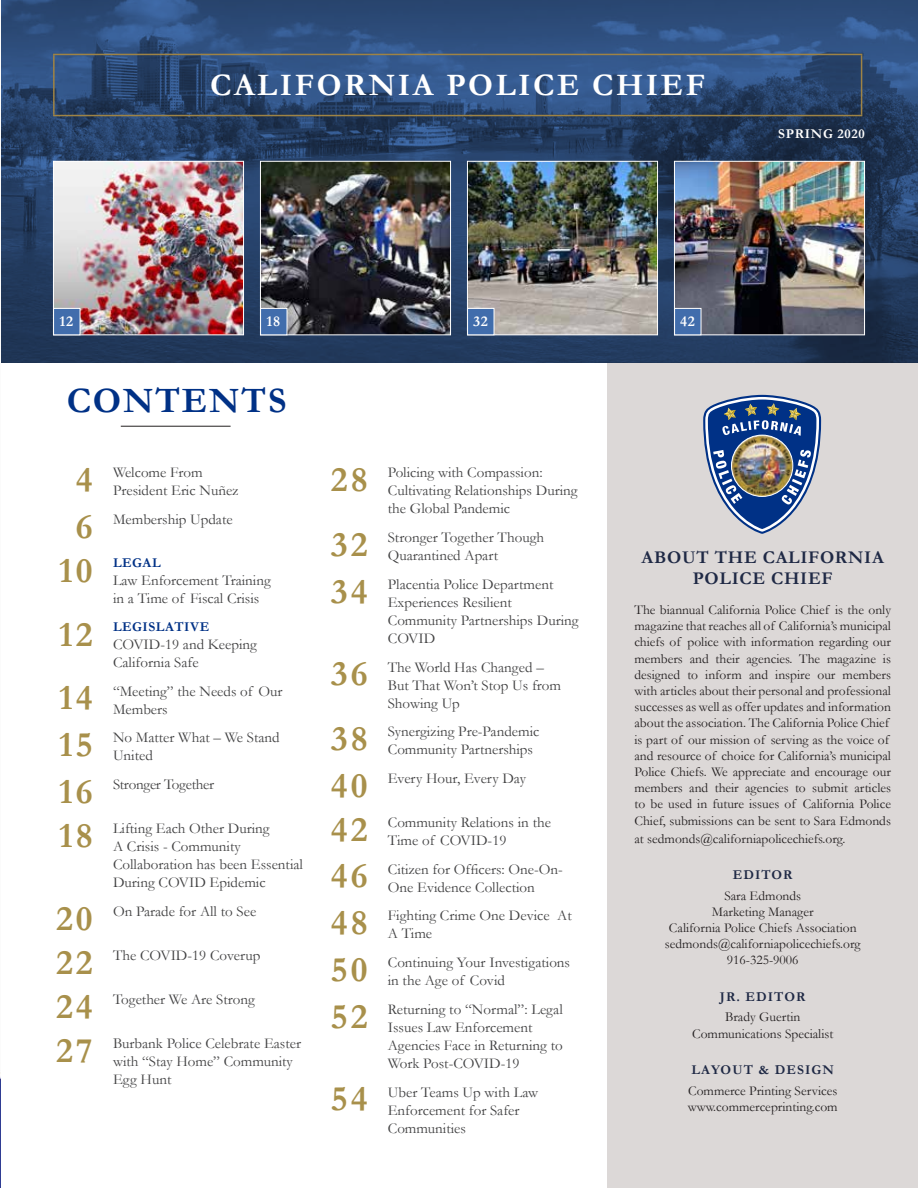
<style>
.page{position:relative;width:918px;height:1188px;background:#fff}
.page>*{position:absolute;margin:0;border:0;box-sizing:border-box;transform-origin:0 0}
.t1{font:700 36px "Garamond";letter-spacing:.08em;color:#a8904b}
.t2{font:700 36px "Garamond";letter-spacing:.05em;color:#003186}
.t3{font:700 31.5px "Garamond";letter-spacing:.08em;color:#fff}
.t4{font:700 18px/21.6px "Garamond";letter-spacing:.04em;color:#1f2945;text-align:center}
.t5{font:15px/18px "Garamond";color:#414142}
.t6{font:15px "Garamond";letter-spacing:-.02em;color:#414142}
.t7{font:700 15px "Garamond";letter-spacing:.05em;color:#fff}
.t8{font:13.5px/16.2px "Garamond";color:#231f20}
.t9{font:700 13.5px "Garamond";letter-spacing:.08em;color:#1f2945}
.t10{font:700 13.5px "Garamond";letter-spacing:.04em;color:#003186}
.t11{font:700 13.5px "Garamond";letter-spacing:.05em;color:#fff}
</style>
<div class="page">
<div style="left:608px;top:363px;width:310px;height:825px;background:#dcd8d7"></div>
<svg style="left:1px;top:0;width:917px;height:363px;background:#29456e"></svg>
<hr style="left:121px;top:426px;width:110px;height:1px;background:#231f20">
<img style="left:55px;top:163px;width:187px;height:170px">
<div style="left:53px;top:161px;width:191px;height:174px;border:1px solid #fff"></div>
<div style="left:53px;top:308px;width:27px;height:27px;background:#416dac;border:1px solid #fff"></div>
<hr style="left:53px;top:54px;width:809px;height:1px;background:#9f8344">
<hr style="left:53px;top:55px;width:2px;height:60px;background:#9f8344">
<hr style="left:861px;top:55px;width:1px;height:60px;background:#9f8344">
<hr style="left:53px;top:115px;width:809px;height:1px;background:#9f8344">
<img style="left:703px;top:395px;width:118px;height:139px">
<img style="left:0;top:1072px;width:1px;height:116px">
<img style="left:262px;top:163px;width:187px;height:170px">
<div style="left:260px;top:161px;width:191px;height:174px;border:1px solid #fff"></div>
<img style="left:469px;top:163px;width:187px;height:170px">
<div style="left:467px;top:161px;width:191px;height:174px;border:1px solid #fff"></div>
<img style="left:676px;top:163px;width:187px;height:170px">
<div style="left:674px;top:161px;width:191px;height:174px;border:1px solid #fff"></div>
<div style="left:260px;top:308px;width:27px;height:27px;background:#416dac;border:1px solid #fff"></div>
<div style="left:467px;top:308px;width:27px;height:27px;background:#416dac;border:1px solid #fff"></div>
<div style="left:674px;top:308px;width:27px;height:27px;background:#416dac;border:1px solid #fff"></div>
<p class="t7" style="left:60px;top:312px;width:15px">12</p>
<h2 class="t3" style="left:210px;top:67px;width:496px">CALIFORNIA POLICE CHIEF</h2>
<p class="t7" style="left:267px;top:312px;width:15px">18</p>
<p class="t7" style="left:473px;top:312px;width:16px">32</p>
<p class="t7" style="left:680px;top:312px;width:16px">42</p>
<h1 class="t2" style="left:67px;top:379px;width:221px">CONTENTS</h1>
<p class="t11" style="left:778px;top:126px;width:88px">SPRING 2020</p>
<h1 class="t1" style="left:76px;top:458px;width:18px">4</h1>
<p class="t5" style="left:113px;top:464px;width:127px">Welcome From<br>President Eric Nuñez</p>
<h1 class="t1" style="left:76px;top:505px;width:18px">6</h1>
<p class="t5" style="left:113px;top:510px;width:121px">Membership Update</p>
<h1 class="t1" style="left:59px;top:549px;width:36px">10</h1>
<p class="t10" style="left:113px;top:555px;width:49px">LEGAL</p>
<p class="t5" style="left:113px;top:571px;width:159px">Law Enforcement Training in a Time of Fiscal Crisis</p>
<h1 class="t1" style="left:59px;top:613px;width:36px">12</h1>
<p class="t10" style="left:113px;top:619px;width:98px">LEGISLATIVE</p>
<p class="t5" style="left:113px;top:635px;width:145px">COVID-19 and Keeping<br>California Safe</p>
<h1 class="t1" style="left:59px;top:677px;width:36px">14</h1>
<p class="t5" style="left:113px;top:682px;width:171px">“Meeting” the Needs of Our<br>Members</p>
<h1 class="t1" style="left:59px;top:723px;width:36px">15</h1>
<p class="t5" style="left:113px;top:728px;width:168px">No Matter What – We Stand<br>United</p>
<h1 class="t1" style="left:59px;top:770px;width:36px">16</h1>
<p class="t6" style="left:113px;top:775px;width:103px">Stronger Together</p>
<h1 class="t1" style="left:59px;top:814px;width:36px">18</h1>
<p class="t5" style="left:113px;top:819px;width:191px">Lifting Each Other During<br>A Crisis - Community<br>Collaboration has been Essential<br>During COVID Epidemic</p>
<h1 class="t1" style="left:56px;top:897px;width:38px">20</h1>
<p class="t5" style="left:113px;top:902px;width:145px">On Parade for All to See</p>
<h1 class="t1" style="left:56px;top:941px;width:38px">22</h1>
<p class="t5" style="left:113px;top:946px;width:149px">The COVID-19 Coverup</p>
<h1 class="t1" style="left:56px;top:985px;width:38px">24</h1>
<p class="t5" style="left:113px;top:990px;width:143px">Together We Are Strong</p>
<h1 class="t1" style="left:56px;top:1029px;width:38px">27</h1>
<p class="t5" style="left:113px;top:1034px;width:190px">Burbank Police Celebrate Easter with “Stay Home” Community<br>Egg Hunt</p>
<h1 class="t1" style="left:331px;top:458px;width:38px">28</h1>
<p class="t5" style="left:388px;top:464px;width:191px">Policing with Compassion:<br>Cultivating Relationships During the Global Pandemic</p>
<h1 class="t1" style="left:331px;top:523px;width:38px">32</h1>
<p class="t5" style="left:388px;top:528px;width:158px">Stronger Together Though<br>Quarantined Apart</p>
<h1 class="t1" style="left:331px;top:570px;width:38px">34</h1>
<p class="t5" style="left:388px;top:575px;width:192px">Placentia Police Department<br>Experiences Resilient<br>Community Partnerships During<br>COVID</p>
<h1 class="t1" style="left:331px;top:652px;width:38px">36</h1>
<p class="t5" style="left:388px;top:658px;width:175px">The World Has Changed –<br>But That Won’t Stop Us from<br>Showing Up</p>
<h1 class="t1" style="left:331px;top:717px;width:38px">38</h1>
<p class="t5" style="left:388px;top:722px;width:153px">Synergizing Pre-Pandemic<br>Community Partnerships</p>
<h1 class="t1" style="left:331px;top:764px;width:38px">40</h1>
<p class="t5" style="left:388px;top:769px;width:140px">Every Hour, Every Day</p>
<h1 class="t1" style="left:331px;top:808px;width:38px">42</h1>
<p class="t5" style="left:388px;top:813px;width:165px">Community Relations in the<br>Time of COVID-19</p>
<h1 class="t1" style="left:331px;top:855px;width:38px">46</h1>
<p class="t5" style="left:388px;top:860px;width:177px">Citizen for Officers: One-On-<br>One Evidence Collection</p>
<h1 class="t1" style="left:331px;top:901px;width:38px">48</h1>
<p class="t5" style="left:388px;top:907px;width:185px">Fighting Crime One Device At<br>A Time</p>
<h1 class="t1" style="left:331px;top:948px;width:38px">50</h1>
<p class="t5" style="left:388px;top:953px;width:184px">Continuing Your Investigations in the Age of Covid</p>
<h1 class="t1" style="left:331px;top:995px;width:38px">52</h1>
<p class="t5" style="left:388px;top:1000px;width:176px">Returning to “Normal”: Legal<br>Issues Law Enforcement<br>Agencies Face in Returning to<br>Work Post-COVID-19</p>
<h1 class="t1" style="left:331px;top:1077px;width:38px">54</h1>
<p class="t5" style="left:388px;top:1083px;width:152px">Uber Teams Up with Law<br>Enforcement for Safer<br>Communities</p>
<p class="t4" style="left:642px;top:546px;width:244px">ABOUT THE CALIFORNIA<br>POLICE CHIEF</p>
<p class="t8" style="left:634px;top:602px;width:258px">The biannual California Police Chief is the only magazine that reaches all of California’s municipal chiefs of police with information regarding our members and their agencies. The magazine is designed to inform and inspire our members with articles about their personal and professional successes as well as offer updates and information about the association. The California Police Chief is part of our mission of serving as the voice of and resource of choice for California’s municipal Police Chiefs. We appreciate and encourage our members and their agencies to submit articles to be used in future issues of California Police Chief, submissions can be sent to Sara Edmonds</p>
<p class="t8" style="left:634px;top:830px;width:212px">at sedmonds@californiapolicechiefs.org.</p>
<p class="t9" style="left:733px;top:867px;width:61px">EDITOR</p>
<p class="t8" style="left:665px;top:887px;width:197px;text-align:center">Sara Edmonds<br>Marketing Manager<br>California Police Chiefs Association sedmonds@californiapolicechiefs.org<br>916-325-9006</p>
<p class="t9" style="left:720px;top:989px;width:87px">JR. EDITOR</p>
<p class="t8" style="left:692px;top:1009px;width:143px;text-align:center">Brady Guertin<br>Communications Specialist</p>
<p class="t9" style="left:692px;top:1062px;width:144px">LAYOUT &amp; DESIGN</p>
<p class="t8" style="left:688px;top:1082px;width:151px">Commerce Printing Services www.commerceprinting.com</p>
</div>
